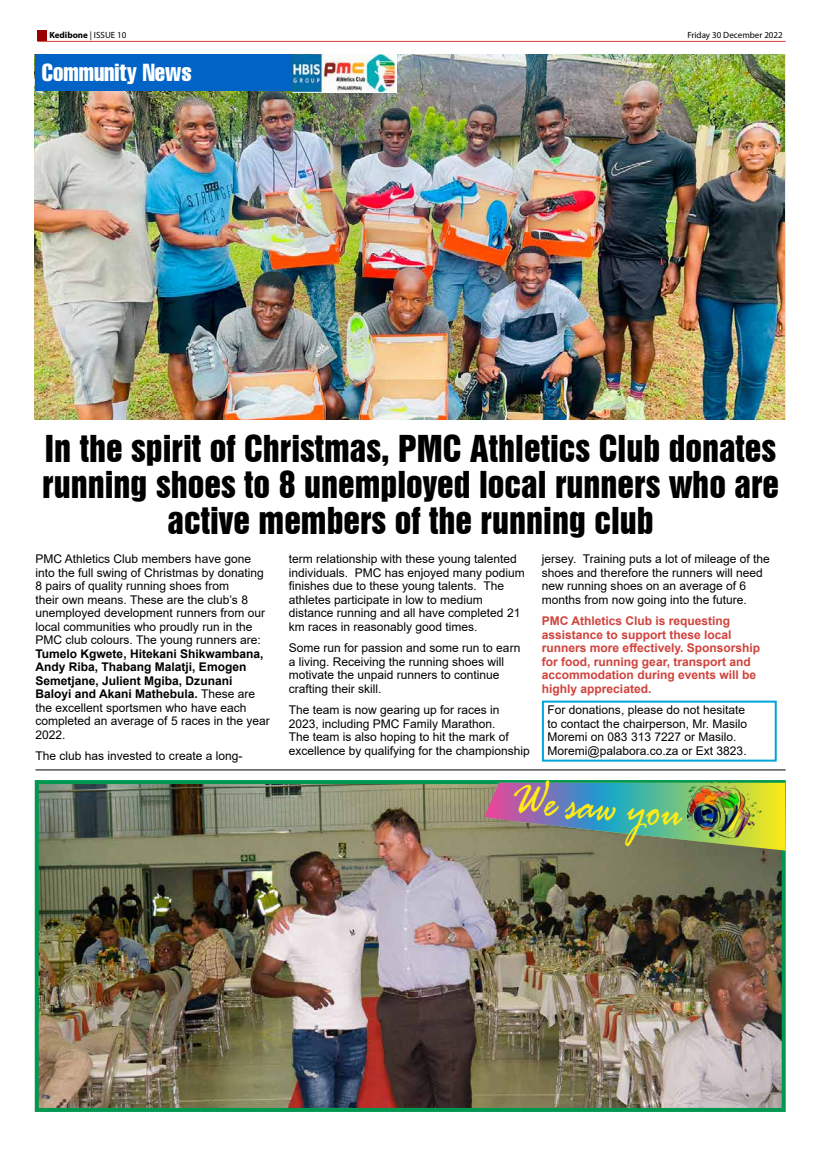
<style>
.page{position:relative;width:820px;height:1163px;background:#fff}
.page>*{position:absolute;margin:0;border:0;box-sizing:border-box;transform-origin:0 0}
.t1{font:italic 54.7px "Rage";color:#ffec15;scale:.75 1}
.t2{font:34px/36px "Swiss 921 BT Regular A";color:#000;text-align:center}
.t3{font:extra-condensed 24.2px "Helvetica";color:#fff}
.t4{font:12px/13.5px "Arial";color:#000}
.t5{font:700 12px/13.5px "Arial";color:#000}
.t6{font:700 12px/13.5px "Arial";color:#d0423c}
.t7{font:9px "Myriad Pro";color:#000}
.t8{font:700 9px "Myriad Pro";color:#000}
.s1{font-weight:400}
</style>
<div class="page">
<img style="left:35px;top:54px;width:749px;height:366px">
<hr style="left:37px;top:41px;width:748px;height:1px;background:#d0423c">
<div style="left:37px;top:30px;width:10px;height:10px;background:#990005"></div>
<img style="left:40px;top:785px;width:740px;height:321px">
<div style="left:35px;top:780px;width:750px;height:331px;border:4px solid #009751"></div>
<svg style="left:484px;top:782px;width:301px;height:68px;background:#77958a"></svg>
<img style="left:687px;top:782px;width:79px;height:68px">
<div style="left:36px;top:55px;width:256px;height:36px;background:#0063c5"></div>
<img style="left:292px;top:54px;width:104px;height:38px">
<hr style="left:35px;top:769px;width:750px;height:1px;background:#000">
<div style="left:541px;top:700px;width:235px;height:61px;border:2px solid #00a4db"></div>
<p class="t8" style="left:49px;top:30px;width:78px">Kedibone <span class="s1">| ISSUE 10</span></p>
<p class="t7" style="left:687px;top:30px;width:97px">Friday 30 December 2022</p>
<h3 class="t3" style="left:42px;top:57px;width:151px">Community News</h3>
<h2 class="t2" style="left:42px;top:430px;width:738px">In the spirit of Christmas, PMC Athletics Club donates running shoes to 8 unemployed local runners who are active members of the running club</h2>
<p class="t4" style="left:35px;top:552px;width:231px">PMC Athletics Club members have gone into the full swing of Christmas by donating 8 pairs of quality running shoes from<br>their own means. These are the club’s 8 unemployed development runners from our local communities who proudly run in the PMC club colours. The young runners are:</p>
<p class="t5" style="left:35px;top:647px;width:236px">Tumelo Kgwete, Hitekani Shikwambana, Andy Riba, Thabang Malatji, Emogen Semetjane, Julient Mgiba, Dzunani Baloyi and Akani Mathebula. <span class="s1">These are the excellent sportsmen who have each completed an average of 5 races in the year 2022.</span></p>
<p class="t4" style="left:35px;top:749px;width:208px">The club has invested to create a long-</p>
<p class="t4" style="left:288px;top:552px;width:238px">term relationship with these young talented individuals. PMC has enjoyed many podium finishes due to these young talents. The athletes participate in low to medium distance running and all have completed 21 km races in reasonably good times.</p>
<p class="t4" style="left:288px;top:641px;width:233px">Some run for passion and some run to earn a living. Receiving the running shoes will motivate the unpaid runners to continue crafting their skill.</p>
<p class="t4" style="left:288px;top:703px;width:242px">The team is now gearing up for races in 2023, including PMC Family Marathon.<br>The team is also hoping to hit the mark of excellence by qualifying for the championship</p>
<p class="t4" style="left:541px;top:552px;width:229px">jersey. Training puts a lot of mileage of the shoes and therefore the runners will need new running shoes on an average of 6 months from now going into the future.</p>
<p class="t6" style="left:541px;top:614px;width:220px">PMC Athletics Club is requesting assistance to support these local runners more effectively. Sponsorship for food, running gear, transport and accommodation during events will be highly appreciated.</p>
<p class="t4" style="left:547px;top:703px;width:201px">For donations, please do not hesitate to contact the chairperson, Mr. Masilo Moremi on 083 313 7227 or Masilo.<br>Moremi@palabora.co.za or Ext 3823.</p>
<h1 class="t1" style="left:514px;top:768px;width:229px;rotate:5deg">We saw you</h1>
</div>
